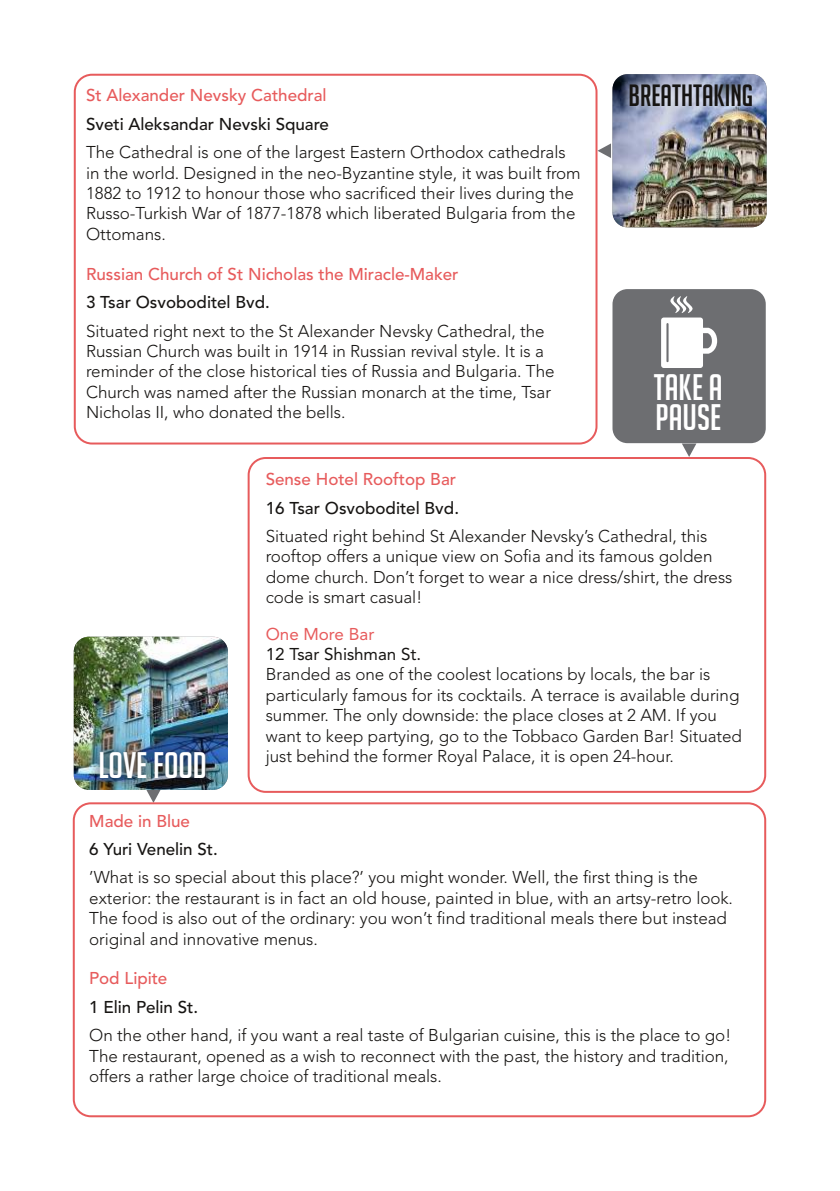
<style>
.page{position:relative;width:840px;height:1191px;background:#fff}
.page>*{position:absolute;margin:0;border:0;box-sizing:border-box;transform-origin:0 0}
.t1{font:36px/30px "Big Noodle Titling";color:#fff}
.t2{font:30px "Big Noodle Titling";color:#171513}
.t3{font:300 17px/20.4px "Avenir LT Std";letter-spacing:-.005em;color:#171513}
.t4{font:500 17px "Avenir LT Std";letter-spacing:-.005em;color:#e75b5c}
.t5{font:500 17px "Avenir LT Std";letter-spacing:-.005em;color:#171513}
.t6{font:17px "Avenir LT Std";letter-spacing:-.005em;color:#171513}
.t7{font:17px "Avenir LT Std";color:#e75b5c}
</style>
<div class="page">
<svg style="left:149px;top:795px;width:9px;height:7px"></svg>
<div style="left:247px;top:457px;width:518px;height:336px;border:2px solid #e75b5c;border-radius:17px"></div>
<div style="left:73px;top:802px;width:692px;height:315px;border:2px solid #e75b5c;border-radius:17px"></div>
<div style="left:74px;top:74px;width:523px;height:370px;border:2px solid #e75b5c;border-radius:17px"></div>
<img style="left:612px;top:74px;width:154px;height:153px;border-radius:15px">
<img style="left:614px;top:74px;width:153px;height:48px">
<img style="left:74px;top:636px;width:154px;height:154px;border-radius:15px">
<img style="left:76px;top:742px;width:152px;height:53px">
<svg style="left:597px;top:143px;width:13px;height:15px"></svg>
<div style="left:612px;top:289px;width:153px;height:154px;background:#6d6e71;border-radius:15px"></div>
<svg style="left:661px;top:296px;width:55px;height:72px"></svg>
<svg style="left:681px;top:443px;width:15px;height:14px"></svg>
<p class="t4" style="left:86px;top:89px;width:242px">St Alexander Nevsky Cathedral</p>
<p class="t5" style="left:86px;top:117px;width:244px">Sveti Aleksandar Nevski Square</p>
<p class="t3" style="left:86px;top:144px;width:496px">The Cathedral is one of the largest Eastern Orthodox cathedrals in the world. Designed in the neo-Byzantine style, it was built from 1882 to 1912 to honour those who sacrificed their lives during the Russo-Turkish War of 1877-1878 which liberated Bulgaria from the Ottomans.</p>
<p class="t4" style="left:86px;top:267px;width:374px">Russian Church of St Nicholas the Miracle-Maker</p>
<p class="t5" style="left:86px;top:295px;width:185px">3 Tsar Osvoboditel Bvd.</p>
<p class="t3" style="left:86px;top:322px;width:470px">Situated right next to the St Alexander Nevsky Cathedral, the Russian Church was built in 1914 in Russian revival style. It is a reminder of the close historical ties of Russia and Bulgaria. The Church was named after the Russian monarch at the time, Tsar Nicholas II, who donated the bells.</p>
<h2 class="t2" style="left:628px;top:79px;width:126px">BREATHTAKING</h2>
<h1 class="t1" style="left:653px;top:372px;width:70px">TAKE A<br>PAUSE</h1>
<h1 class="t1" style="left:98px;top:750px;width:110px">LOVE FOOD</h1>
<p class="t4" style="left:265px;top:472px;width:192px">Sense Hotel Rooftop Bar</p>
<p class="t5" style="left:265px;top:501px;width:195px">16 Tsar Osvoboditel Bvd.</p>
<p class="t3" style="left:265px;top:527px;width:468px">Situated right behind St Alexander Nevsky’s Cathedral, this rooftop offers a unique view on Sofia and its famous golden dome church. Don’t forget to wear a nice dress/shirt, the dress code is smart casual!</p>
<p class="t7" style="left:265px;top:626px;width:110px">One More Bar</p>
<p class="t6" style="left:265px;top:647px;width:157px">12 Tsar Shishman St.</p>
<p class="t3" style="left:265px;top:666px;width:477px">Branded as one of the coolest locations by locals, the bar is particularly famous for its cocktails. A terrace is available during summer. The only downside: the place closes at 2 AM. If you want to keep partying, go to the Tobbaco Garden Bar! Situated just behind the former Royal Palace, it is open 24-hour.</p>
<p class="t4" style="left:89px;top:813px;width:102px">Made in Blue</p>
<p class="t5" style="left:89px;top:842px;width:130px">6 Yuri Venelin St.</p>
<p class="t3" style="left:89px;top:868px;width:645px">’What is so special about this place?’ you might wonder. Well, the first thing is the exterior: the restaurant is in fact an old house, painted in blue, with an artsy-retro look.<br>The food is also out of the ordinary: you won’t find traditional meals there but instead original and innovative menus.</p>
<p class="t4" style="left:89px;top:971px;width:80px">Pod Lipite</p>
<p class="t5" style="left:89px;top:1000px;width:110px">1 Elin Pelin St.</p>
<p class="t3" style="left:89px;top:1026px;width:643px">On the other hand, if you want a real taste of Bulgarian cuisine, this is the place to go!<br>The restaurant, opened as a wish to reconnect with the past, the history and tradition, offers a rather large choice of traditional meals.</p>
</div>
